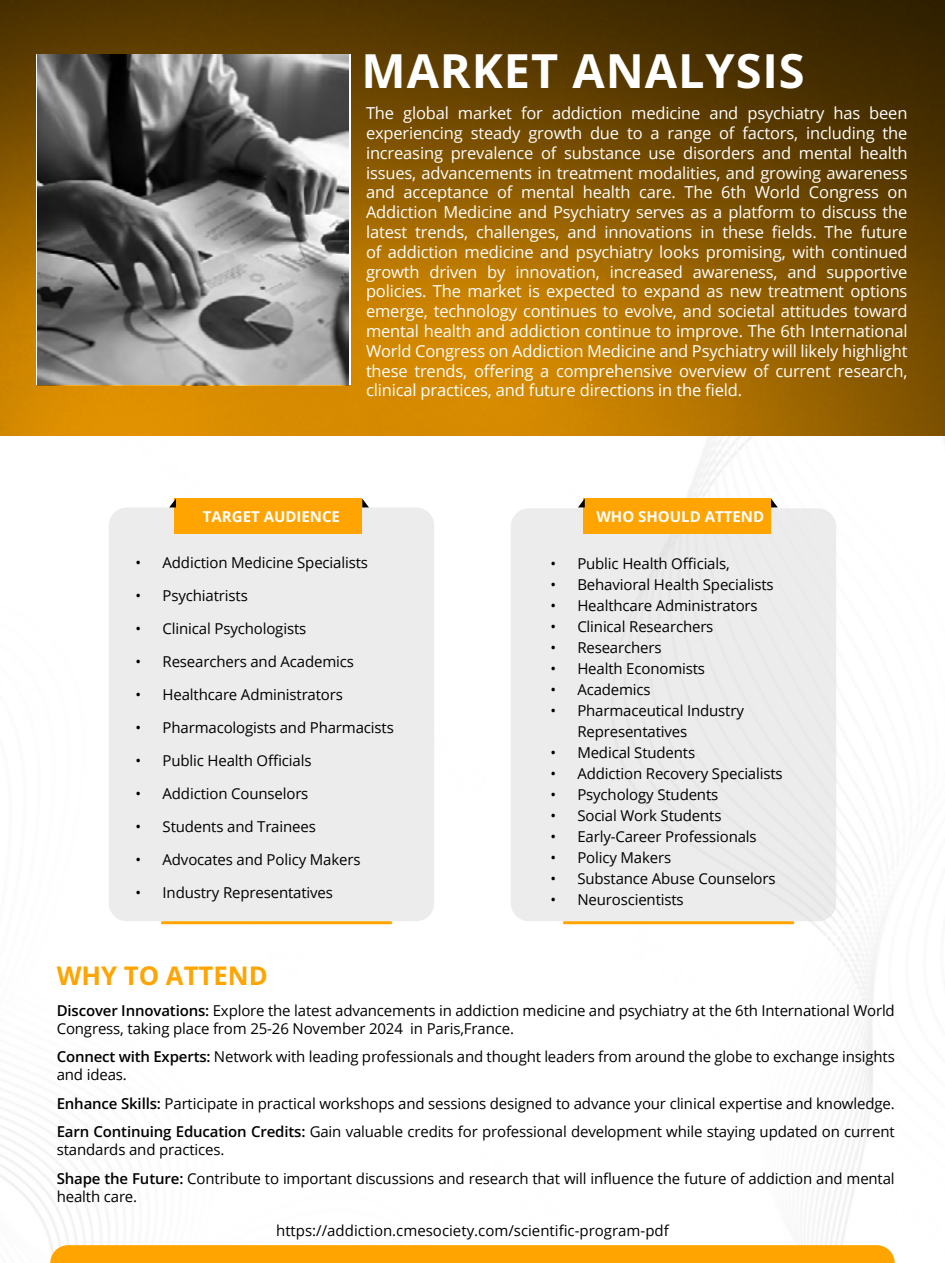
<style>
.page{position:relative;width:945px;height:1263px;background:#fff}
.page>*{position:absolute;margin:0;border:0;box-sizing:border-box;transform-origin:0 0}
.t1{font:700 46.95px "Open Sans";letter-spacing:.02em;color:#fff}
.t2{font:700 25.65px "Open Sans";color:#ffa400}
.t3{font:16.5px/19.8px "Open Sans";letter-spacing:-.01em;color:#fff;text-align:justify}
.t4{font:15px/18px "Open Sans";letter-spacing:-.01em;color:#000}
.t5{font:700 15px "Open Sans";color:#fff}
.s1{font-weight:600}
</style>
<div class="page">
<img style="left:0;top:435px;width:945px;height:810px">
<img style="left:0;top:0;width:945px;height:435px">
<div style="left:109px;top:507px;width:325px;height:414px;background:#edecec;border-radius:18px"></div>
<div style="left:511px;top:508px;width:325px;height:413px;background:#edecec;border-radius:18px"></div>
<div style="left:175px;top:498px;width:187px;height:36px;background:#ffa400"></div>
<div style="left:583px;top:498px;width:188px;height:36px;background:#ffa400"></div>
<hr style="left:563px;top:921px;width:231px;height:3px;background:#ffa400;border-radius:2px">
<div style="left:50px;top:1245px;width:845px;height:18px;background:#ffa400"></div>
<hr style="left:161px;top:921px;width:231px;height:3px;background:#ffa400;border-radius:2px">
<svg style="left:362px;top:498px;width:7px;height:9px"></svg>
<svg style="left:771px;top:498px;width:7px;height:9px"></svg>
<svg style="left:169px;top:498px;width:7px;height:9px"></svg>
<svg style="left:578px;top:498px;width:7px;height:9px"></svg>
<img style="left:37px;top:54px;width:312px;height:331px">
<h1 class="t1" style="left:362px;top:38px;width:445px">MARKET ANALYSIS</h1>
<p class="t3" style="left:366px;top:103px;width:543px">The global market for addiction medicine and psychiatry has been experiencing steady growth due to a range of factors, including the increasing prevalence of substance use disorders and mental health issues, advancements in treatment modalities, and growing awareness and acceptance of mental health care. The 6th World Congress on Addiction Medicine and Psychiatry serves as a platform to discuss the latest trends, challenges, and innovations in these fields. The future of addiction medicine and psychiatry looks promising, with continued growth driven by innovation, increased awareness, and supportive policies. The market is expected to expand as new treatment options emerge, technology continues to evolve, and societal attitudes toward mental health and addiction continue to improve. The 6th International World Congress on Addiction Medicine and Psychiatry will likely highlight these trends, offering a comprehensive overview of current research, clinical practices, and future directions in the field.</p>
<p class="t5" style="left:203px;top:506px;width:139px">TARGET AUDIENCE</p>
<p class="t5" style="left:596px;top:506px;width:169px">WHO SHOULD ATTEND</p>
<p class="t4" style="left:136px;top:553px;width:234px">• Addiction Medicine Specialists</p>
<p class="t4" style="left:136px;top:586px;width:114px">• Psychiatrists</p>
<p class="t4" style="left:136px;top:619px;width:172px">• Clinical Psychologists</p>
<p class="t4" style="left:136px;top:652px;width:220px">• Researchers and Academics</p>
<p class="t4" style="left:136px;top:685px;width:209px">• Healthcare Administrators</p>
<p class="t4" style="left:136px;top:718px;width:260px">• Pharmacologists and Pharmacists</p>
<p class="t4" style="left:136px;top:751px;width:177px">• Public Health Officials</p>
<p class="t4" style="left:136px;top:784px;width:174px">• Addiction Counselors</p>
<p class="t4" style="left:136px;top:817px;width:182px">• Students and Trainees</p>
<p class="t4" style="left:136px;top:850px;width:226px">• Advocates and Policy Makers</p>
<p class="t4" style="left:136px;top:883px;width:199px">• Industry Representatives</p>
<p class="t4" style="left:550px;top:554px;width:181px">• Public Health Officials,</p>
<p class="t4" style="left:550px;top:575px;width:225px">• Behavioral Health Specialists</p>
<p class="t4" style="left:550px;top:596px;width:209px">• Healthcare Administrators</p>
<p class="t4" style="left:550px;top:617px;width:165px">• Clinical Researchers</p>
<p class="t4" style="left:550px;top:638px;width:113px">• Researchers</p>
<p class="t4" style="left:550px;top:659px;width:156px">• Health Economists</p>
<p class="t4" style="left:550px;top:680px;width:102px">• Academics</p>
<p class="t4" style="left:577px;top:700px;width:168px;line-height:21px;text-indent:-27px">• Pharmaceutical Industry<br>Representatives</p>
<p class="t4" style="left:550px;top:743px;width:146px">• Medical Students</p>
<p class="t4" style="left:550px;top:764px;width:234px">• Addiction Recovery Specialists</p>
<p class="t4" style="left:550px;top:785px;width:169px">• Psychology Students</p>
<p class="t4" style="left:550px;top:806px;width:173px">• Social Work Students</p>
<p class="t4" style="left:550px;top:827px;width:208px">• Early-Career Professionals</p>
<p class="t4" style="left:550px;top:848px;width:122px">• Policy Makers</p>
<p class="t4" style="left:550px;top:869px;width:227px">• Substance Abuse Counselors</p>
<p class="t4" style="left:550px;top:890px;width:135px">• Neuroscientists</p>
<h2 class="t2" style="left:57px;top:958px;width:213px">WHY TO ATTEND</h2>
<p class="t4" style="left:57px;top:1001px;width:840px"><span class="s1">Discover Innovations:</span> Explore the latest advancements in addiction medicine and psychiatry at the 6th International World<br>Congress, taking place from 25-26 November 2024 in Paris,France.</p>
<p class="t4" style="left:57px;top:1047px;width:840px"><span class="s1">Connect with Experts:</span> Network with leading professionals and thought leaders from around the globe to exchange insights and ideas.</p>
<p class="t4" style="left:57px;top:1088px;width:840px;line-height:28.5px"><span class="s1">Enhance Skills:</span> Participate in practical workshops and sessions designed to advance your clinical expertise and knowledge.<br><span class="s1">Earn Continuing Education Credits:</span> Gain valuable credits for professional development while staying updated on current</p>
<p class="t4" style="left:57px;top:1135px;width:840px;line-height:28.5px">standards and practices.<br><span class="s1">Shape the Future:</span> Contribute to important discussions and research that will influence the future of addiction and mental</p>
<p class="t4" style="left:57px;top:1187px;width:82px">health care.</p>
<p class="t4" style="left:276px;top:1221px;width:394px">https://addiction.cmesociety.com/scientific-program-pdf</p>
</div>
